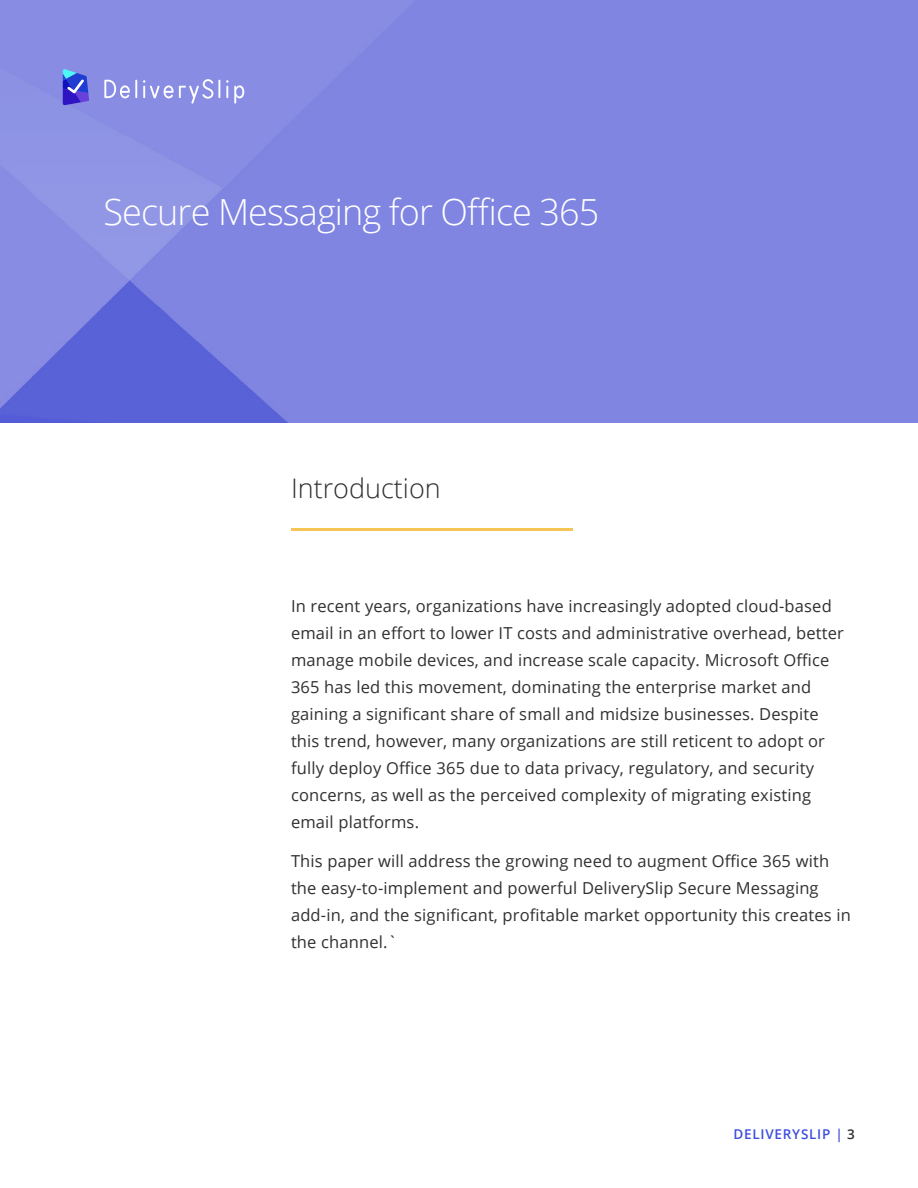
<style>
.page{position:relative;width:918px;height:1188px;background:#fff}
.page>*{position:absolute;margin:0;border:0;box-sizing:border-box;transform-origin:0 0}
.t1{font:300 36px "Open Sans";letter-spacing:-.025em;color:#fff}
.t2{font:300 27px "Open Sans";color:#303030}
.t3{font:16.5px/27px "Open Sans";letter-spacing:.01em;color:#303030}
.t4{font:600 13.5px "Open Sans";letter-spacing:.055em;color:#3d4dde}
.s1{color:#303030}
</style>
<div class="page">
<img style="left:0;top:0;width:918px;height:423px">
<svg style="left:143px;top:79px;width:77px;height:25px;background:#9c9fe7"></svg>
<svg style="left:104px;top:80px;width:33px;height:18px"></svg>
<svg style="left:226px;top:80px;width:18px;height:24px"></svg>
<svg style="left:63px;top:69px;width:26px;height:36px"></svg>
<hr style="left:291px;top:528px;width:282px;height:3px;background:#f5c556">
<h1 class="t1" style="left:104px;top:187px;width:497px">Secure Messaging for Office 365</h1>
<h2 class="t2" style="left:291px;top:469px;width:151px">Introduction</h2>
<p class="t3" style="left:291px;top:592px;width:554px">In recent years, organizations have increasingly adopted cloud-based email in an effort to lower IT costs and administrative overhead, better manage mobile devices, and increase scale capacity. Microsoft Office 365 has led this movement, dominating the enterprise market and gaining a significant share of small and midsize businesses. Despite this trend, however, many organizations are still reticent to adopt or fully deploy Office 365 due to data privacy, regulatory, and security concerns, as well as the perceived complexity of migrating existing email platforms.</p>
<p class="t3" style="left:291px;top:847px;width:561px">This paper will address the growing need to augment Office 365 with the easy-to-implement and powerful DeliverySlip Secure Messaging add-in, and the significant, profitable market opportunity this creates in the channel.`</p>
<p class="t4" style="left:734px;top:1125px;width:123px">DELIVERYSLIP | <span class="s1">3</span></p>
</div>
